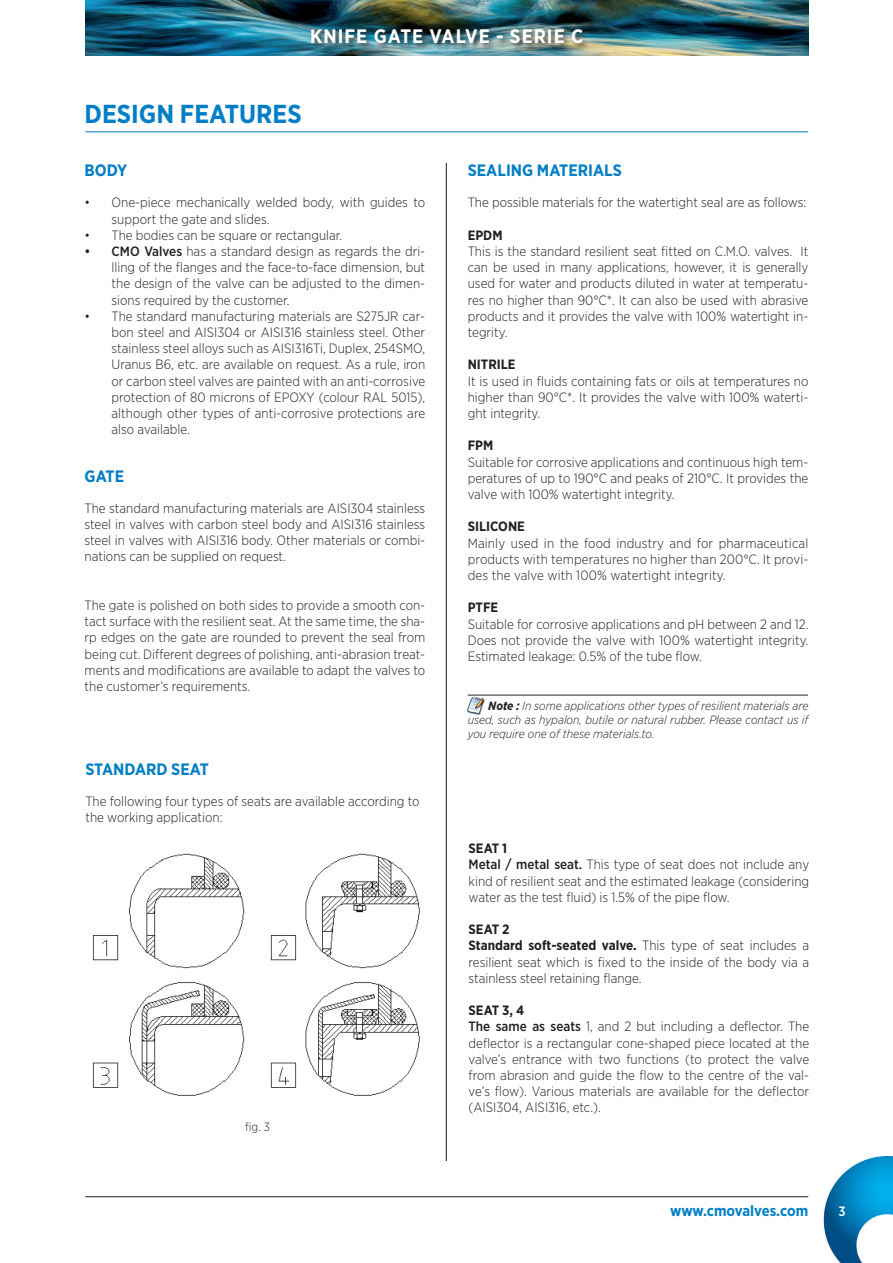
<style>
.page{position:relative;width:893px;height:1263px;background:#fff}
.page>*{position:absolute;margin:0;border:0;box-sizing:border-box;transform-origin:0 0}
.t1{font:700 25.95px "Gotham Narrow";color:#007ec5}
.t2{font:700 19.5px "Gotham Narrow";letter-spacing:.05em;color:#fff}
.t3{font:700 16.5px "Gotham Narrow";color:#007ec5}
.t4{font:700 15px "Gotham Narrow";letter-spacing:-.005em;color:#007ec5}
.t5{font:300 13.5px/16.2px "Gotham Narrow";color:#231f20;text-align:justify}
.t6{font:700 13.5px "Gotham Narrow";color:#231f20}
.t7{font:500 13.5px "Gotham Narrow";color:#fff}
.t8{font:italic 300 12px/14.4px "Gotham Narrow";color:#231f20;text-align:justify}
.t9{font:300 12px "Gotham Narrow";color:#231f20}
.s1{font-weight:500}
.s2{font-weight:700}
</style>
<div class="page">
<img style="left:85px;top:0;width:723px;height:56px">
<img style="left:823px;top:1156px;width:70px;height:107px">
<hr style="left:85px;top:1196px;width:723px;height:1px;background:#231f20">
<div style="left:310px;top:28px;width:280px;height:22px;background:#231f20;opacity:.75"></div>
<hr style="left:446px;top:163px;width:1px;height:998px;background:#231f20">
<hr style="left:468px;top:695px;width:340px;height:1px;background:#231f20">
<hr style="left:85px;top:131px;width:723px;height:1px;background:#007ec5">
<img style="left:92px;top:853px;width:328px;height:243px">
<img style="left:467px;top:698px;width:17px;height:16px">
<h2 class="t2" style="left:310px;top:23px;width:274px">KNIFE GATE VALVE - SERIE C</h2>
<p class="t1" style="left:85px;top:97px;width:219px">DESIGN FEATURES</p>
<p class="t3" style="left:85px;top:160px;width:44px">BODY</p>
<p class="t5" style="left:112px;top:194px;width:315px;text-indent:-27px">• One-piece mechanically welded body, with guides to support the gate and slides.</p>
<p class="t5" style="left:85px;top:227px;width:259px">• The bodies can be square or rectangular.</p>
<p class="t5" style="left:112px;top:243px;width:315px;text-indent:-27px"><span class="s1">• CMO Valves</span> has a standard design as regards the dri&shy;lling of the flanges and the face-to-face dimension, but the design of the valve can be adjusted to the dimen&shy;sions required by the customer.</p>
<p class="t5" style="left:112px;top:308px;width:315px;text-indent:-27px">• The standard manufacturing materials are S275JR car&shy;bon steel and AISI304 or AISI316 stainless steel. Other stainless steel alloys such as AISI316Ti, Duplex, 254SMO, Uranus B6, etc. are available on request. As a rule, iron or carbon steel valves are painted with an anti-corrosive protection of 80 microns of EPOXY (colour RAL 5015), although other types of anti-corrosive protections are also available.</p>
<p class="t3" style="left:85px;top:465px;width:41px">GATE</p>
<p class="t5" style="left:85px;top:500px;width:342px">The standard manufacturing materials are AISI304 stainless steel in valves with carbon steel body and AISI316 stainless steel in valves with AISI316 body. Other materials or combi&shy;nations can be supplied on request.</p>
<p class="t5" style="left:85px;top:597px;width:342px">The gate is polished on both sides to provide a smooth con&shy;tact surface with the resilient seat. At the same time, the sha&shy;rp edges on the gate are rounded to prevent the seal from being cut. Different degrees of polishing, anti-abrasion treat&shy;ments and modifications are available to adapt the valves to the customer’s requirements.</p>
<p class="t3" style="left:85px;top:758px;width:125px">STANDARD SEAT</p>
<p class="t5" style="left:85px;top:793px;width:336px">The following four types of seats are available according to</p>
<p class="t5" style="left:85px;top:809px;width:139px">the working application:</p>
<p class="t9" style="left:245px;top:1120px;width:26px">fig. 3</p>
<p class="t3" style="left:468px;top:160px;width:156px">SEALING MATERIALS</p>
<p class="t5" style="left:468px;top:194px;width:340px">The possible materials for the watertight seal are as follows:</p>
<p class="t6" style="left:468px;top:226px;width:36px">EPDM</p>
<p class="t5" style="left:468px;top:243px;width:342px">This is the standard resilient seat fitted on C.M.O. valves. It can be used in many applications, however, it is generally used for water and products diluted in water at temperatu&shy;res no higher than 90°C*. It can also be used with abrasive products and it provides the valve with 100% watertight in&shy;tegrity.</p>
<p class="t6" style="left:468px;top:356px;width:49px">NITRILE</p>
<p class="t5" style="left:468px;top:372px;width:342px">It is used in fluids containing fats or oils at temperatures no higher than 90°C*. It provides the valve with 100% waterti&shy;ght integrity.</p>
<p class="t6" style="left:468px;top:437px;width:27px">FPM</p>
<p class="t5" style="left:468px;top:453px;width:342px">Suitable for corrosive applications and continuous high tem&shy;peratures of up to 190°C and peaks of 210°C. It provides the valve with 100% watertight integrity.</p>
<p class="t6" style="left:468px;top:518px;width:59px">SILICONE</p>
<p class="t5" style="left:468px;top:534px;width:342px">Mainly used in the food industry and for pharmaceutical products with temperatures no higher than 200°C. It provi&shy;des the valve with 100% watertight integrity.</p>
<p class="t6" style="left:468px;top:599px;width:32px">PTFE</p>
<p class="t5" style="left:468px;top:615px;width:342px">Suitable for corrosive applications and pH between 2 and 12.<br>Does not provide the valve with 100% watertight integrity.<br>Estimated leakage: 0.5% of the tube flow.</p>
<p class="t8" style="left:468px;top:698px;width:342px;text-indent:21px"><span class="s2">Note :</span> In some applications other types of resilient materials are used, such as hypalon, butile or natural rubber. Please contact us if you require one of these materials.to.</p>
<p class="t6" style="left:469px;top:840px;width:40px">SEAT 1</p>
<p class="t5" style="left:469px;top:856px;width:342px"><span class="s1">Metal / metal seat.</span> This type of seat does not include any kind of resilient seat and the estimated leakage (considering water as the test fluid) is 1.5% of the pipe flow.</p>
<p class="t6" style="left:469px;top:921px;width:43px">SEAT 2</p>
<p class="t5" style="left:469px;top:937px;width:342px"><span class="s2">Standard soft-seated valve.</span> This type of seat includes a resilient seat which is fixed to the inside of the body via a stainless steel retaining flange.</p>
<p class="t6" style="left:469px;top:1002px;width:57px">SEAT 3, 4</p>
<p class="t5" style="left:469px;top:1018px;width:342px"><span class="s1">The same as seats</span> 1, and 2 but including a deflector. The deflector is a rectangular cone-shaped piece located at the valve’s entrance with two functions (to protect the valve from abrasion and guide the flow to the centre of the val&shy;ve’s flow). Various materials are available for the deflector (AISI304, AISI316, etc.).</p>
<p class="t4" style="left:670px;top:1201px;width:140px">www.cmovalves.com</p>
<p class="t7" style="left:838px;top:1202px;width:9px">3</p>
</div>
